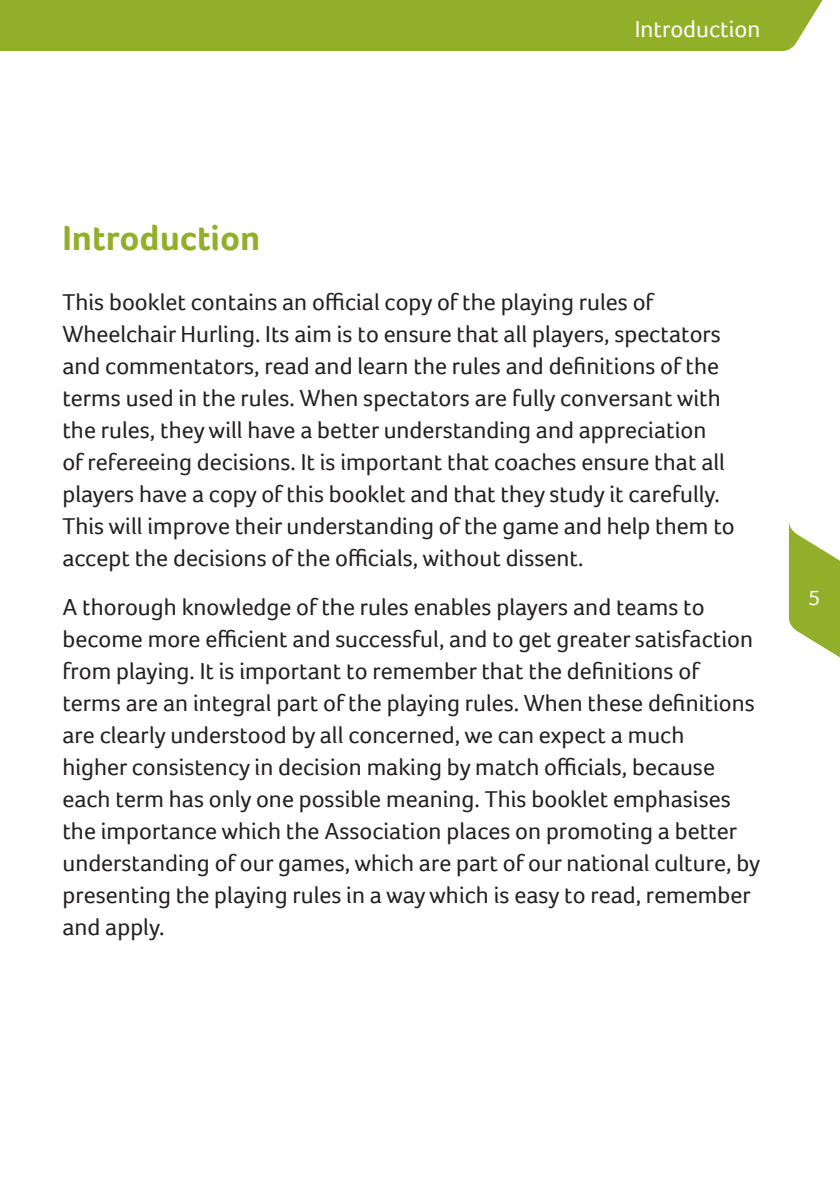
<style>
.page{position:relative;width:840px;height:1191px;background:#fff}
.page>*{position:absolute;margin:0;border:0;box-sizing:border-box;transform-origin:0 0}
.Titles{font:700 36px "Foco";color:#92af2a}
.t1{font:24px/32px "Foco";color:#231f20}
.t2{font:24px "Foco";color:#fff}
.t3{font:22px "Foco";color:#fff}
</style>
<div class="page">
<svg style="left:788px;top:522px;width:51px;height:135px"></svg>
<div style="left:1px;top:0;width:822px;height:51px;background:#92af2a"></div>
<img style="left:0;top:0;width:1px;height:1191px">
<p class="t2" style="left:634px;top:15px;width:127px">Introduction</p>
<p class="Titles" style="left:62px;top:216px;width:199px">Introduction</p>
<p class="t1" style="left:62px;top:286px;width:673px">This booklet contains an official copy of the playing rules of Wheelchair Hurling. Its aim is to ensure that all players, spectators and commentators, read and learn the rules and definitions of the terms used in the rules. When spectators are fully conversant with the rules, theywill have a better understanding and appreciation<br>of refereeing decisions. It is important that coaches ensure that all players have a copy of this booklet and that they study it carefully.<br>This will improve their understanding of the game and help them to accept the decisions of the officials, without dissent.</p>
<p class="t1" style="left:62px;top:591px;width:699px">A thorough knowledge of the rules enables players and teams to become more efficient and successful, and to get greater satisfaction from playing. It is important to remember that the definitions of terms are an integral part of the playing rules. When these definitions are clearly understood by all concerned, we can expect a much<br>higher consistency in decision making by match officials, because each term has only one possible meaning. This booklet emphasises the importance which the Association places on promoting a better understanding of our games, which are part of our national culture, by presenting the playing rules in a way which is easy to read, remember and apply.</p>
<p class="t3" style="left:808px;top:584px;width:14px">5</p>
</div>
